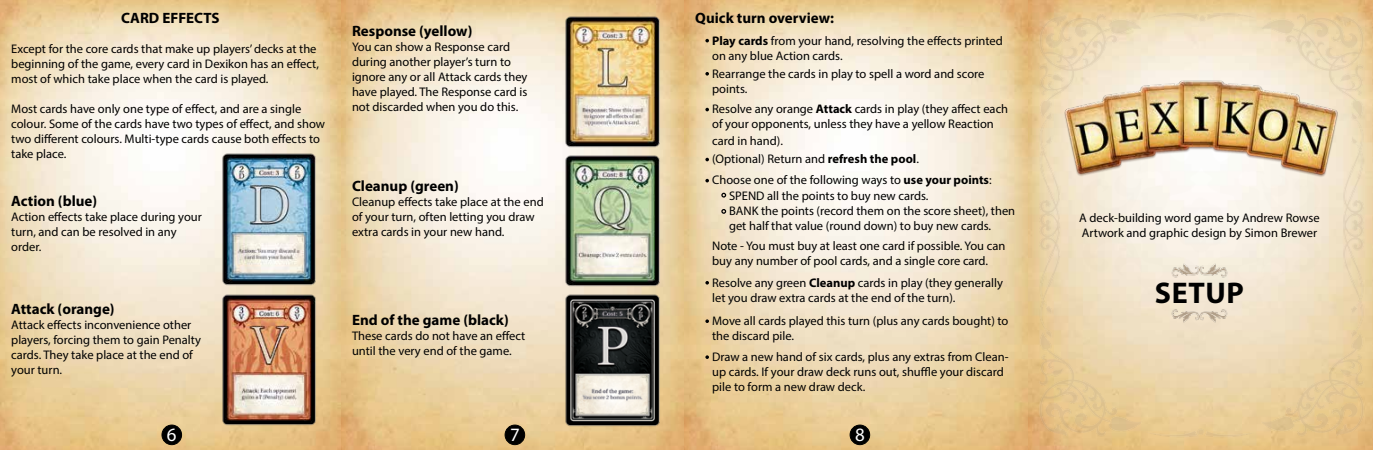
<style>
.page{position:relative;width:1373px;height:450px;background:#fff}
.page>*{position:absolute;margin:0;border:0;box-sizing:border-box;transform-origin:0 0}
.t1{font:700 30px "Myriad Pro";letter-spacing:.02em;color:#000}
.t2{font:18.88px "Myriad Pro";color:#fff}
.t3{font:700 15px "Myriad Pro";color:#000}
.t4{font:12.5px/15px "Myriad Pro";color:#000}
.s1{font-weight:700}
</style>
<div class="page">
<img style="left:0;top:0;width:1028px;height:450px">
<img style="left:1028px;top:0;width:344px;height:450px">
<div style="left:162px;top:425px;width:20px;height:20px;background:#000;border-radius:50%"></div>
<div style="left:162px;top:425px;width:20px;height:20px;border:1px solid #000;border-radius:50%"></div>
<div style="left:505px;top:425px;width:19px;height:20px;background:#000;border-radius:50%"></div>
<div style="left:505px;top:425px;width:20px;height:20px;border:1px solid #000;border-radius:50%"></div>
<div style="left:850px;top:425px;width:19px;height:20px;background:#000;border-radius:50%"></div>
<div style="left:849px;top:425px;width:21px;height:20px;border:1px solid #000;border-radius:50%"></div>
<svg style="left:705px;top:39px;width:4px;height:3px"></svg>
<svg style="left:705px;top:72px;width:4px;height:4px"></svg>
<svg style="left:705px;top:108px;width:4px;height:3px"></svg>
<svg style="left:705px;top:158px;width:4px;height:3px"></svg>
<svg style="left:705px;top:179px;width:4px;height:3px"></svg>
<svg style="left:705px;top:281px;width:4px;height:4px"></svg>
<svg style="left:705px;top:319px;width:4px;height:4px"></svg>
<svg style="left:705px;top:355px;width:4px;height:4px"></svg>
<svg style="left:721px;top:193px;width:5px;height:5px"></svg>
<svg style="left:721px;top:209px;width:5px;height:5px"></svg>
<img style="left:218px;top:151px;width:102px;height:278px">
<img style="left:562px;top:12px;width:101px;height:417px">
<img style="left:1049px;top:64px;width:303px;height:127px">
<img style="left:1168px;top:304px;width:62px;height:22px">
<img style="left:1168px;top:261px;width:62px;height:21px">
<p class="t3" style="left:121px;top:8px;width:100px">CARD EFFECTS</p>
<p class="t4" style="left:11px;top:41px;width:309px">Except for the core cards that make up players’ decks at the beginning of the game, every card in Dexikon has an effect, most of which take place when the card is played.</p>
<p class="t4" style="left:11px;top:101px;width:315px">Most cards have only one type of effect, and are a single colour. Some of the cards have two types of effect, and show two different colours. Multi-type cards cause both effects to take place.</p>
<p class="t3" style="left:11px;top:191px;width:87px">Action (blue)</p>
<p class="t4" style="left:11px;top:209px;width:192px">Action effects take place during your turn, and can be resolved in any order.</p>
<p class="t3" style="left:11px;top:299px;width:105px">Attack (orange)</p>
<p class="t4" style="left:11px;top:317px;width:191px">Attack effects inconvenience other players, forcing them to gain Penalty cards. They take place at the end of your turn.</p>
<p class="t3" style="left:352px;top:22px;width:122px">Response (yellow)</p>
<p class="t4" style="left:352px;top:40px;width:177px">You can show a Response card during another player’s turn to ignore any or all Attack cards they have played. The Response card is not discarded when you do this.</p>
<p class="t3" style="left:352px;top:176px;width:108px">Cleanup (green)</p>
<p class="t4" style="left:352px;top:194px;width:193px">Cleanup effects take place at the end of your turn, often letting you draw extra cards in your new hand.</p>
<p class="t3" style="left:352px;top:310px;width:158px">End of the game (black)</p>
<p class="t4" style="left:352px;top:328px;width:175px">These cards do not have an effect until the very end of the game.</p>
<p class="t3" style="left:695px;top:8px;width:140px">Quick turn overview:</p>
<p class="t4" style="left:712px;top:33px;width:292px"><span class="s1">Play cards</span> from your hand, resolving the effects printed on any blue Action cards.</p>
<p class="t4" style="left:712px;top:66px;width:274px">Rearrange the cards in play to spell a word and score points.</p>
<p class="t4" style="left:712px;top:101px;width:297px">Resolve any orange <span class="s1">Attack</span> cards in play (they affect each of your opponents, unless they have a yellow Reaction</p>
<p class="t4" style="left:712px;top:131px;width:208px;line-height:18.5px">card in hand).<br>(Optional) Return and <span class="s1">refresh the pool</span>.</p>
<p class="t4" style="left:712px;top:172px;width:281px">Choose one of the following ways to <span class="s1">use your points</span>:</p>
<p class="t4" style="left:729px;top:188px;width:288px;line-height:15.4px">SPEND all the points to buy new cards.<br>BANK the points (record them on the score sheet), then get half that value (round down) to buy new cards.</p>
<p class="t4" style="left:712px;top:238px;width:295px">Note - You must buy at least one card if possible. You can buy any number of pool cards, and a single core card.</p>
<p class="t4" style="left:712px;top:275px;width:292px">Resolve any green <span class="s1">Cleanup</span> cards in play (they generally let you draw extra cards at the end of the turn).</p>
<p class="t4" style="left:712px;top:313px;width:298px">Move all cards played this turn (plus any cards bought) to the discard pile.</p>
<p class="t4" style="left:712px;top:349px;width:298px">Draw a new hand of six cards, plus any extras from Clean&shy;up cards. If your draw deck runs out, shuffle your discard pile to form a new draw deck.</p>
<h2 class="t2" style="left:167px;top:423px;width:11px">6</h2>
<h2 class="t2" style="left:510px;top:423px;width:11px">7</h2>
<h2 class="t2" style="left:855px;top:423px;width:11px">8</h2>
<p class="t4" style="left:1079px;top:210px;width:242px">A deck-building word game by Andrew Rowse<br>Artwork and graphic design by Simon Brewer</p>
<h1 class="t1" style="left:1154px;top:274px;width:91px">SETUP</h1>
</div>
